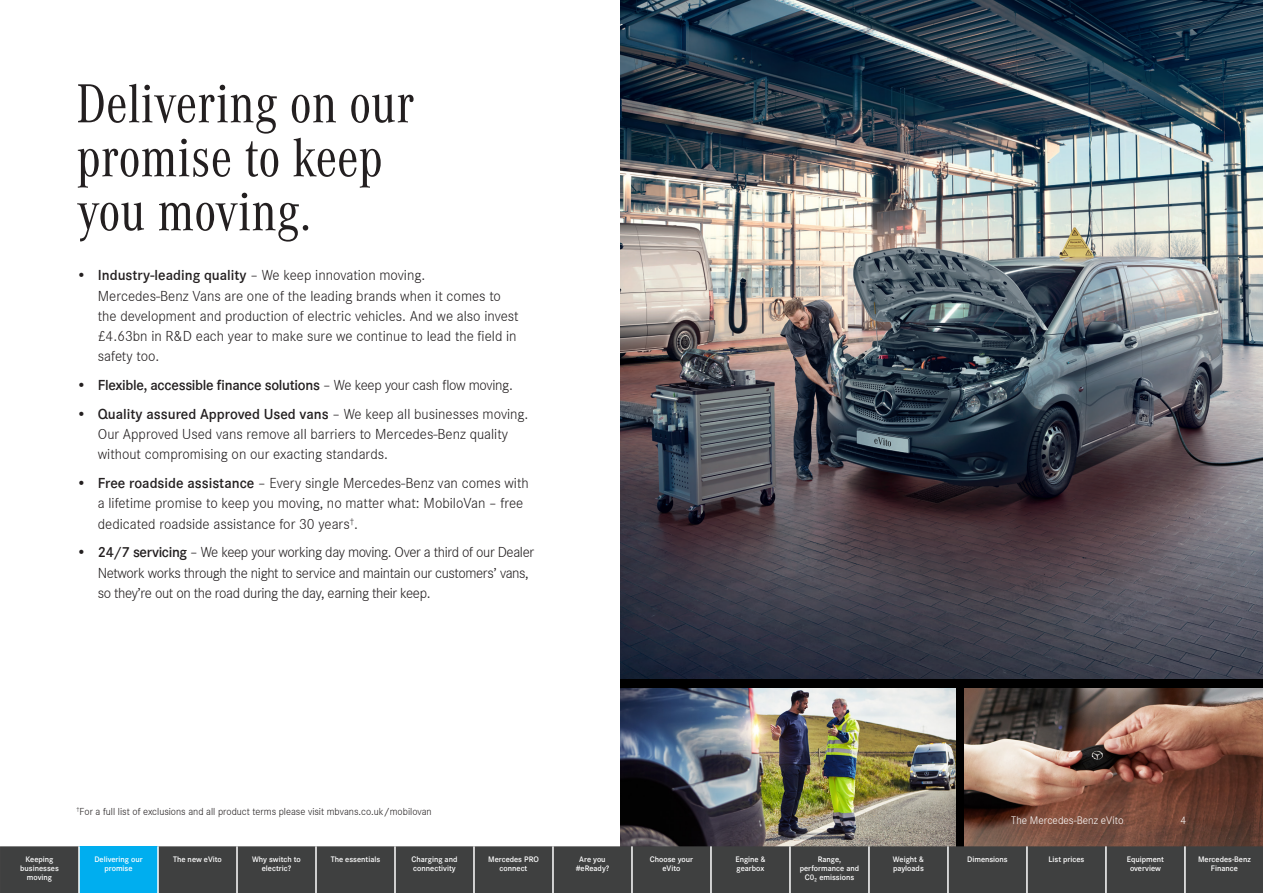
<style>
.page{position:relative;width:1263px;height:893px;background:#fff}
.page>*{position:absolute;margin:0;border:0;box-sizing:border-box;transform-origin:0 0}
.t1{font:57px/54px "Daimler CAC";color:#231f20}
.t2{font:300 15px/20.2px "Daimler CS";color:#231f20}
.t3{font:300 15px/20.2px "Daimler CS";letter-spacing:-.025em;color:#231f20}
.t4{font:600 15px "Daimler CS";letter-spacing:-.02em;color:#231f20}
.t5{font:300 11.25px "Daimler CS";color:#fff}
.t6{font:300 10.5px "Daimler CS";color:#231f20}
.Contents_cell{font:600 8.25px/9px "Daimler CS";color:#fff;text-align:center}
.s1{font-weight:600}
.s2{font-weight:300}
</style>
<div class="page">
<img style="left:965px;top:688px;width:298px;height:158px">
<img style="left:621px;top:688px;width:334px;height:158px">
<img style="left:621px;top:0;width:642px;height:678px">
<div style="left:0;top:846px;width:1262px;height:47px;background:#3f4040"></div>
<div style="left:79px;top:846px;width:79px;height:47px;background:#00aeef"></div>
<hr style="left:236px;top:846px;width:2px;height:47px;background:#fff">
<hr style="left:315px;top:846px;width:2px;height:47px;background:#fff">
<hr style="left:394px;top:846px;width:2px;height:47px;background:#fff">
<hr style="left:473px;top:846px;width:2px;height:47px;background:#fff">
<hr style="left:552px;top:846px;width:2px;height:47px;background:#fff">
<hr style="left:631px;top:846px;width:2px;height:47px;background:#fff">
<hr style="left:710px;top:846px;width:2px;height:47px;background:#fff">
<hr style="left:789px;top:846px;width:2px;height:47px;background:#fff">
<hr style="left:868px;top:846px;width:2px;height:47px;background:#fff">
<hr style="left:947px;top:846px;width:2px;height:47px;background:#fff">
<hr style="left:1026px;top:846px;width:2px;height:47px;background:#fff">
<hr style="left:1105px;top:846px;width:2px;height:47px;background:#fff">
<hr style="left:1184px;top:846px;width:2px;height:47px;background:#fff">
<hr style="left:78px;top:846px;width:2px;height:47px;background:#fff">
<hr style="left:157px;top:846px;width:2px;height:47px;background:#fff">
<p class="t1" style="left:77px;top:75px;width:339px">Delivering on our promise to keep you moving.</p>
<p class="t2" style="left:98px;top:264px;width:422px;text-indent:-21px">• <span class="s1">Industry-leading quality</span> – We keep innovation moving.<br>Mercedes-Benz Vans are one of the leading brands when it comes to the development and production of electric vehicles. And we also invest £4.63bn in R&amp;D each year to make sure we continue to lead the field in safety too.</p>
<p class="t4" style="left:77px;top:374px;width:438px"><span class="s2">•</span> Flexible, accessible finance solutions <span class="s2">– We keep your cash flow moving.</span></p>
<p class="t2" style="left:98px;top:403px;width:432px;text-indent:-21px">• <span class="s1">Quality assured Approved Used vans</span> – We keep all businesses moving.<br>Our Approved Used vans remove all barriers to Mercedes-Benz quality without compromising on our exacting standards.</p>
<p class="t2" style="left:98px;top:472px;width:432px;text-indent:-21px">• <span class="s1">Free roadside assistance</span> – Every single Mercedes-Benz van comes with a lifetime promise to keep you moving, no matter what: MobiloVan – free dedicated roadside assistance for 30 years<sup>†</sup>.</p>
<p class="t3" style="left:98px;top:541px;width:438px;text-indent:-21px">• <span class="s1">24/7 servicing</span> – We keep your working day moving. Over a third of our Dealer<br>Network works through the night to service and maintain our customers’ vans, so they’re out on the road during the day, earning their keep.</p>
<p class="t6" style="left:77px;top:804px;width:357px"><sup>†</sup>For a full list of exclusions and all product terms please visit mbvans.co.uk/mobilovan</p>
<p class="Contents_cell" style="left:20px;top:854px;width:40px">Keeping businesses moving</p>
<p class="Contents_cell" style="left:94px;top:854px;width:50px">Delivering our promise</p>
<p class="Contents_cell" style="left:173px;top:854px;width:50px">The new eVito</p>
<p class="Contents_cell" style="left:252px;top:854px;width:50px">Why switch to electric?</p>
<p class="Contents_cell" style="left:331px;top:854px;width:51px">The essentials</p>
<p class="Contents_cell" style="left:411px;top:854px;width:47px;text-align:left">Charging and connectivity</p>
<p class="Contents_cell" style="left:488px;top:854px;width:52px">Mercedes PRO connect</p>
<p class="Contents_cell" style="left:576px;top:854px;width:35px">Are you #eReady?</p>
<p class="Contents_cell" style="left:650px;top:854px;width:45px">Choose your</p>
<p class="Contents_cell" style="left:662px;top:863px;width:19px">eVito</p>
<p class="t5" style="left:1011px;top:812px;width:114px">The Mercedes-Benz eVito</p>
<p class="t5" style="left:1180px;top:812px;width:7px">4</p>
<p class="Contents_cell" style="left:735px;top:854px;width:32px">Engine &amp;</p>
<p class="Contents_cell" style="left:737px;top:863px;width:29px">gearbox</p>
<p class="Contents_cell" style="left:800px;top:854px;width:61px">Range, performance and<br>C0₂ emissions</p>
<p class="Contents_cell" style="left:893px;top:854px;width:32px;text-align:left">Weight &amp; payloads</p>
<p class="Contents_cell" style="left:967px;top:854px;width:42px">Dimensions</p>
<p class="Contents_cell" style="left:1048px;top:854px;width:37px">List prices</p>
<p class="Contents_cell" style="left:1127px;top:854px;width:39px">Equipment overview</p>
<p class="Contents_cell" style="left:1198px;top:854px;width:54px">Mercedes-Benz<br>Finance</p>
</div>
